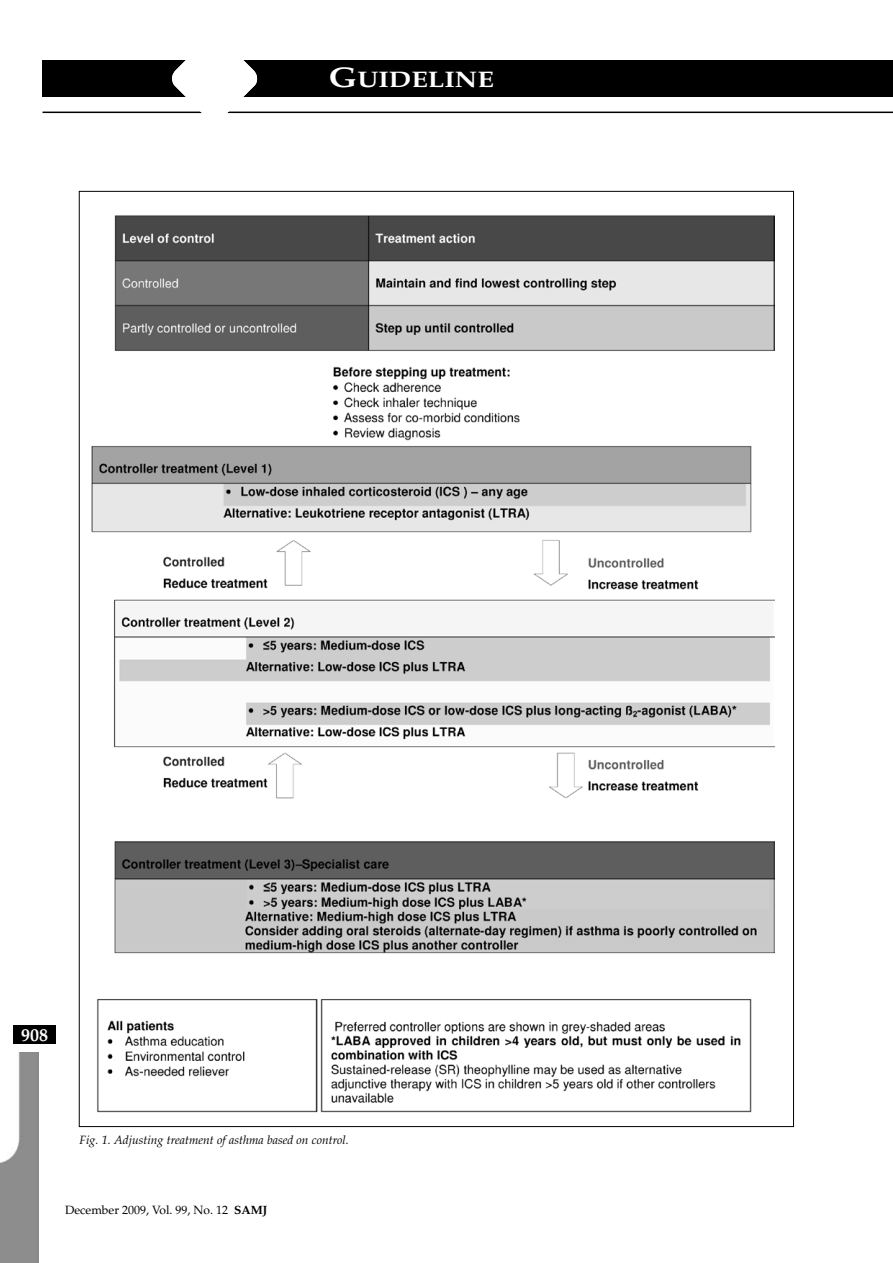
<style>
.page{position:relative;width:893px;height:1263px;background:#fff}
.page>*{position:absolute;margin:0;border:0;box-sizing:border-box;transform-origin:0 0}
.t1{font:700 22.5px "Palatino";color:#fff;scale:1.2 1}
.t2{font:700 18px "Palatino";color:#fff}
.t3{font:italic 12px "Palatino";color:#000}
.t4{font:12px "Palatino";color:#000}
.s1{font-size:28.5px}
.s2{font-weight:700}
</style>
<div class="page">
<div style="left:14px;top:1024px;width:42px;height:19px;background:#000"></div>
<div style="left:43px;top:60px;width:850px;height:37px;background:#000"></div>
<img style="left:0;top:1052px;width:38px;height:211px">
<hr style="left:43px;top:112px;width:850px;height:1px;background:#000">
<img style="left:172px;top:60px;width:85px;height:54px">
<img style="left:91px;top:215px;width:684px;height:898px">
<h1 class="t1" style="left:329px;top:67px;width:139px"><span class="s1">G</span>UIDELINE</h1>
<h2 class="t2" style="left:21px;top:1024px;width:28px">908</h2>
<p class="t3" style="left:80px;top:1133px;width:271px">Fig. 1. Adjusting treatment of asthma based on control.</p>
<p class="t4" style="left:65px;top:1203px;width:204px">December 2009, Vol. 99, No. 12 <span class="s2">SAMJ</span></p>
</div>
